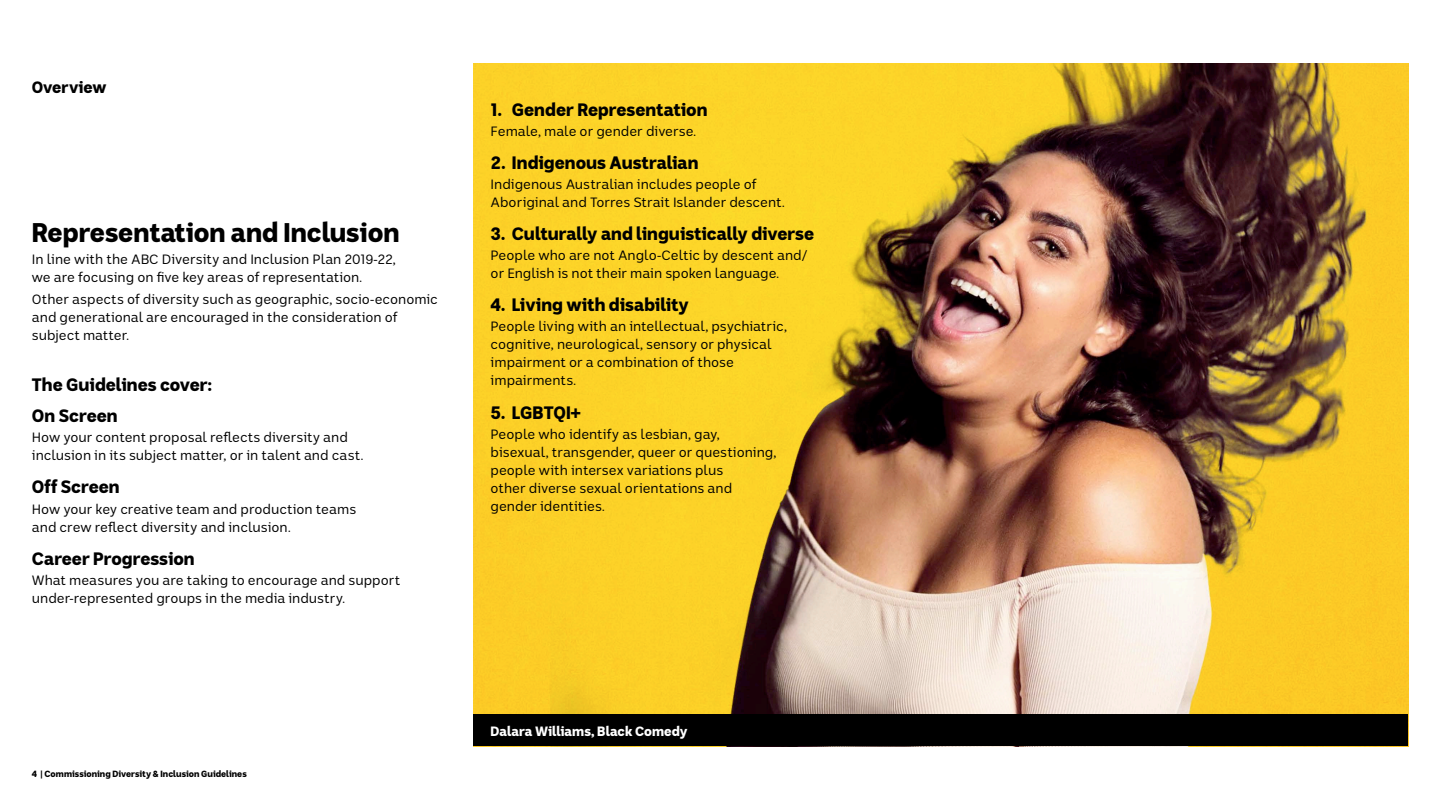
<style>
.page{position:relative;width:1440px;height:810px;background:#fff}
.page>*{position:absolute;margin:0;border:0;box-sizing:border-box;transform-origin:0 0}
.t1{font:900 27px "ABC Sans";color:#000}
.t2{font:900 18px "ABC Sans";color:#000}
.t3{font:900 16.5px "ABC Sans";color:#000}
.t4{font:13.5px/18px "ABC Sans";color:#000}
.t5{font:900 13.5px "ABC Sans";letter-spacing:.005em;color:#fff}
.t6{font:900 9px "ABC Sans";letter-spacing:.005em;color:#000}
</style>
<div class="page">
<img style="left:474px;top:64px;width:934px;height:650px">
<div style="left:474px;top:714px;width:934px;height:32px;background:#000"></div>
<p class="t3" style="left:32px;top:77px;width:76px">Overview</p>
<h3 class="t1" style="left:32px;top:215px;width:369px">Representation and Inclusion</h3>
<p class="t4" style="left:32px;top:250px;width:366px">In line with the ABC Diversity and Inclusion Plan 2019-22, we are focusing on five key areas of representation.</p>
<p class="t4" style="left:32px;top:290px;width:408px">Other aspects of diversity such as geographic, socio-economic and generational are encouraged in the consideration of subject matter.</p>
<h4 class="t2" style="left:32px;top:374px;width:181px">The Guidelines cover:</h4>
<h5 class="t2" style="left:32px;top:405px;width:87px">On Screen</h5>
<p class="t4" style="left:32px;top:429px;width:333px">How your content proposal reflects diversity and inclusion in its subject matter, or in talent and cast.</p>
<h5 class="t2" style="left:32px;top:476px;width:89px">Off Screen</h5>
<p class="t4" style="left:32px;top:500px;width:326px">How your key creative team and production teams and crew reflect diversity and inclusion.</p>
<h5 class="t2" style="left:32px;top:547px;width:164px">Career Progression</h5>
<p class="t4" style="left:32px;top:571px;width:370px">What measures you are taking to encourage and support under-represented groups in the media industry.</p>
<p class="t6" style="left:32px;top:768px;width:216px">4 | Commissioning Diversity &amp; Inclusion Guidelines</p>
<h4 class="t2" style="left:491px;top:98px;width:218px">1. Gender Representation</h4>
<p class="t4" style="left:491px;top:122px;width:207px">Female, male or gender diverse.</p>
<h4 class="t2" style="left:491px;top:151px;width:209px">2. Indigenous Australian</h4>
<p class="t4" style="left:491px;top:175px;width:295px">Indigenous Australian includes people of<br>Aboriginal and Torres Strait Islander descent.</p>
<h4 class="t2" style="left:491px;top:223px;width:325px">3. Culturally and linguistically diverse</h4>
<p class="t4" style="left:491px;top:246px;width:318px">People who are not Anglo-Celtic by descent and/ or English is not their main spoken language.</p>
<h4 class="t2" style="left:491px;top:294px;width:200px">4. Living with disability</h4>
<p class="t4" style="left:491px;top:318px;width:298px">People living with an intellectual, psychiatric, cognitive, neurological, sensory or physical impairment or a combination of those impairments.</p>
<h4 class="t2" style="left:491px;top:401px;width:92px">5. LGBTQI+</h4>
<p class="t4" style="left:491px;top:425px;width:287px">People who identify as lesbian, gay, bisexual, transgender, queer or questioning, people with intersex variations plus<br>other diverse sexual orientations and gender identities.</p>
<p class="t5" style="left:491px;top:723px;width:199px">Dalara Williams, Black Comedy</p>
</div>
